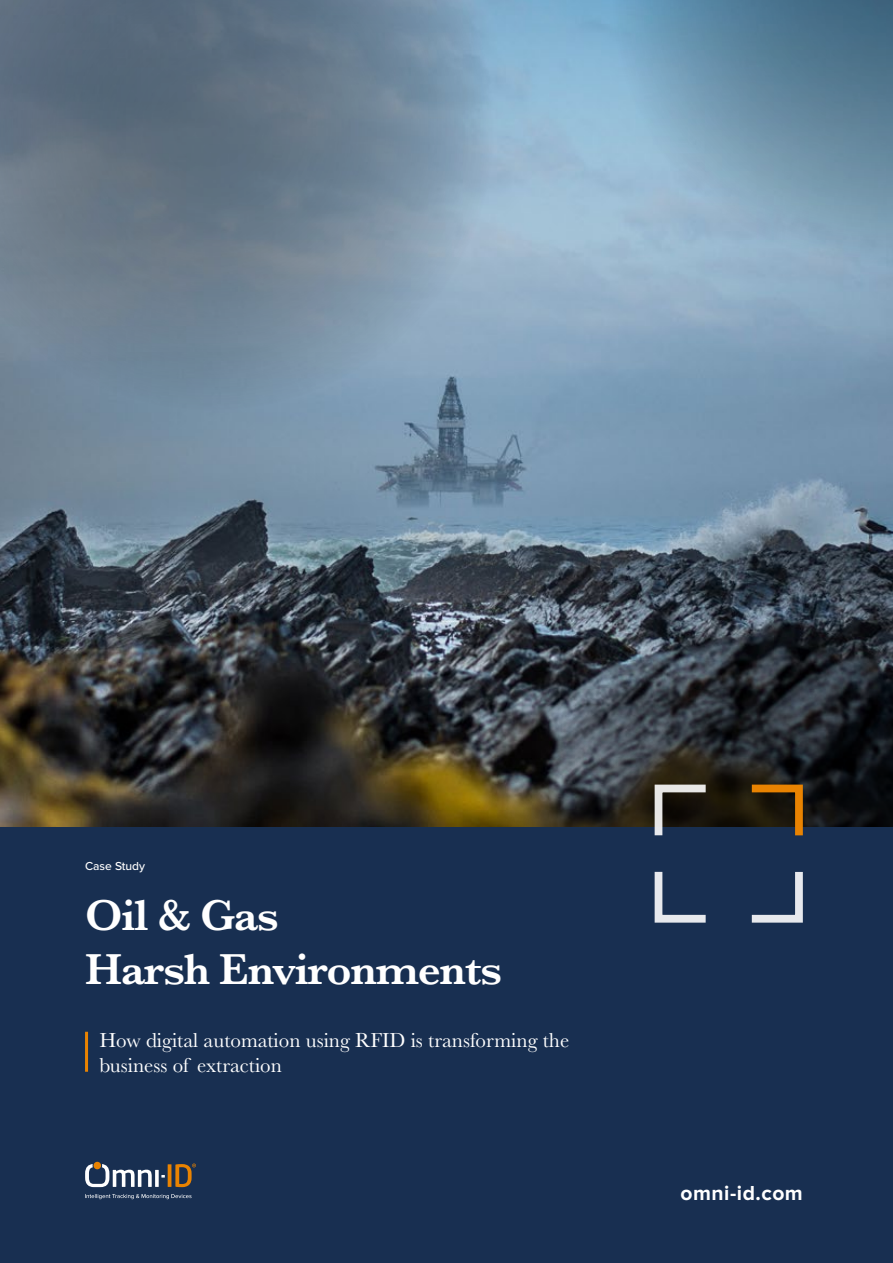
<style>
.page{position:relative;width:893px;height:1263px;background:#fff}
.page>*{position:absolute;margin:0;border:0;box-sizing:border-box;transform-origin:0 0}
.t1{font:600 45px/54px "Baskerville";letter-spacing:-.025em;color:#fff}
.t2{font:21px/25.2px "Baskerville";color:#fff}
.t3{font:700 21px "Proxima Nova";letter-spacing:.025em;color:#fff}
.t4{font:500 12px "Proxima Nova";color:#fff}
</style>
<div class="page">
<img style="left:0;top:0;width:893px;height:827px">
<svg style="left:612px;top:0;width:281px;height:264px"></svg>
<svg style="left:0;top:0;width:495px;height:411px"></svg>
<svg style="left:459px;top:608px;width:434px;height:219px"></svg>
<div style="left:0;top:827px;width:893px;height:436px;background:#182f51"></div>
<svg style="left:653px;top:783px;width:54px;height:53px"></svg>
<svg style="left:744px;top:781px;width:63px;height:55px"></svg>
<svg style="left:751px;top:871px;width:52px;height:52px"></svg>
<svg style="left:654px;top:871px;width:52px;height:52px"></svg>
<hr style="left:85px;top:1032px;width:3px;height:40px;background:#e98301">
<svg style="left:85px;top:1164px;width:67px;height:23px"></svg>
<svg style="left:155px;top:1170px;width:4px;height:17px"></svg>
<hr style="left:168px;top:1164px;width:3px;height:23px;background:#e98301">
<div style="left:94px;top:1162px;width:7px;height:7px;background:#e98301;border-radius:50%"></div>
<svg style="left:175px;top:1163px;width:21px;height:24px"></svg>
<svg style="left:85px;top:1194px;width:107px;height:5px"></svg>
<p class="t4" style="left:85px;top:859px;width:62px">Case Study</p>
<h1 class="t1" style="left:85px;top:888px;width:418px">Oil &amp; Gas<br>Harsh Environments</h1>
<p class="t2" style="left:99px;top:1027px;width:471px">How digital automation using RFID is transforming the business of extraction</p>
<p class="t3" style="left:680px;top:1180px;width:124px">omni-id.com</p>
</div>
